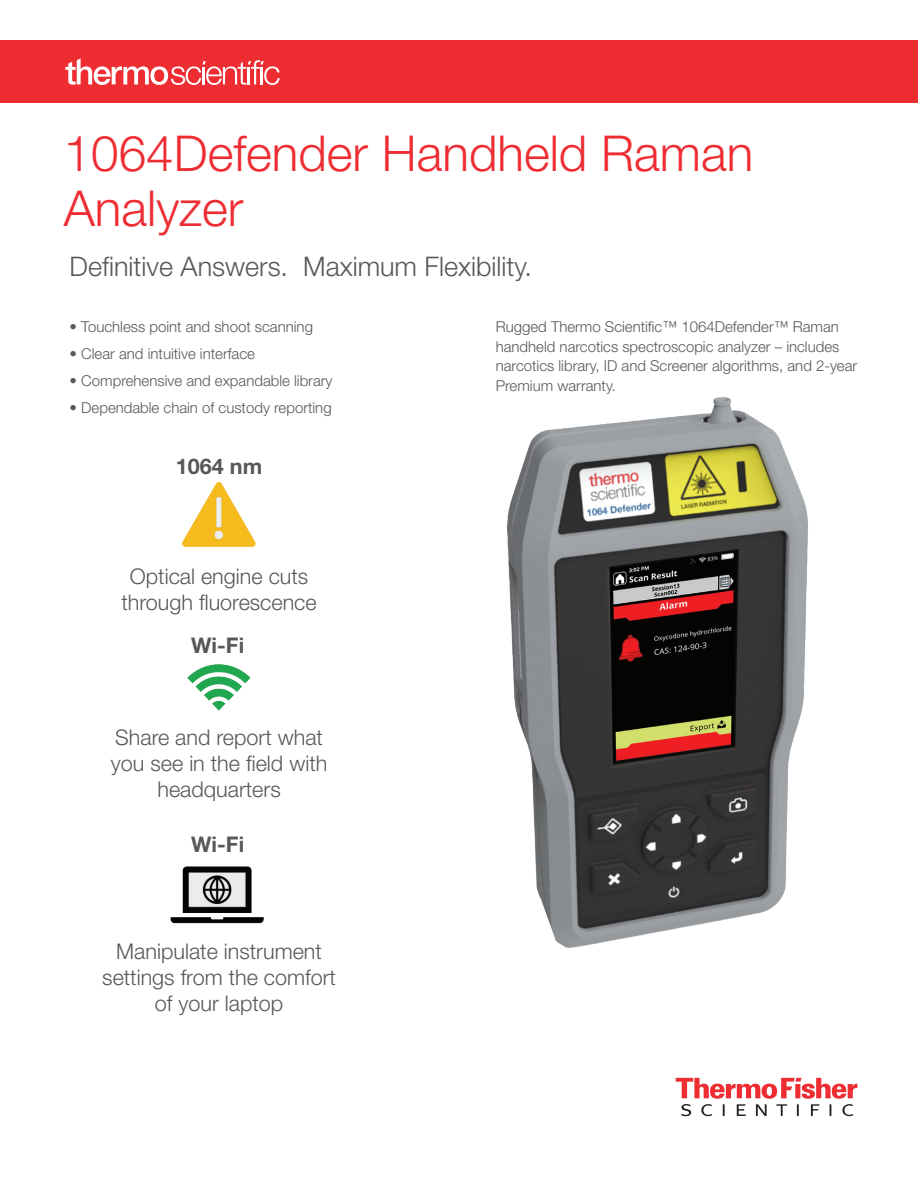
<style>
.page{position:relative;width:918px;height:1188px;background:#fff}
.page>*{position:absolute;margin:0;border:0;box-sizing:border-box;transform-origin:0 0}
.t1{font:300 49.5px/54.8px "Helvetica Neue LT Std";color:#ee2d33}
.t2{font:300 27px "Helvetica Neue LT Std";color:#57585a}
.t3{font:300 21.6px/26px "Helvetica Neue LT Std";color:#57585a;text-align:center}
.t4{font:700 21.6px "Helvetica Neue LT Std";color:#57585a}
.t5{font:300 15px/19.5px "Helvetica Neue LT Std";color:#57585a}
</style>
<div class="page">
<div style="left:0;top:41px;width:918px;height:62px;background:#ee2d33"></div>
<svg style="left:65px;top:59px;width:215px;height:26px"></svg>
<svg style="left:676px;top:1078px;width:181px;height:38px"></svg>
<img style="left:507px;top:397px;width:301px;height:551px">
<img style="left:170px;top:482px;width:94px;height:442px">
<h1 class="t1" style="left:64px;top:125px;width:691px">1064Defender Handheld Raman<br>Analyzer</h1>
<h2 class="t2" style="left:70px;top:250px;width:464px">Definitive Answers. Maximum Flexibility.</h2>
<p class="t5" style="left:496px;top:317px;width:363px">Rugged Thermo Scientific™ 1064Defender™ Raman handheld narcotics spectroscopic analyzer – includes narcotics library, ID and Screener algorithms, and 2-year Premium warranty.</p>
<p class="t5" style="left:70px;top:317px;width:245px">• Touchless point and shoot scanning</p>
<p class="t5" style="left:70px;top:344px;width:187px">• Clear and intuitive interface</p>
<p class="t5" style="left:70px;top:371px;width:264px">• Comprehensive and expandable library</p>
<p class="t5" style="left:70px;top:398px;width:264px">• Dependable chain of custody reporting</p>
<h3 class="t4" style="left:176px;top:453px;width:88px">1064 nm</h3>
<h3 class="t3" style="left:121px;top:563px;width:197px">Optical engine cuts through fluorescence</h3>
<h3 class="t4" style="left:191px;top:632px;width:55px">Wi-Fi</h3>
<h3 class="t3" style="left:111px;top:724px;width:218px">Share and report what you see in the field with headquarters</h3>
<h3 class="t4" style="left:191px;top:831px;width:55px">Wi-Fi</h3>
<h3 class="t3" style="left:102px;top:938px;width:235px">Manipulate instrument settings from the comfort of your laptop</h3>
</div>
